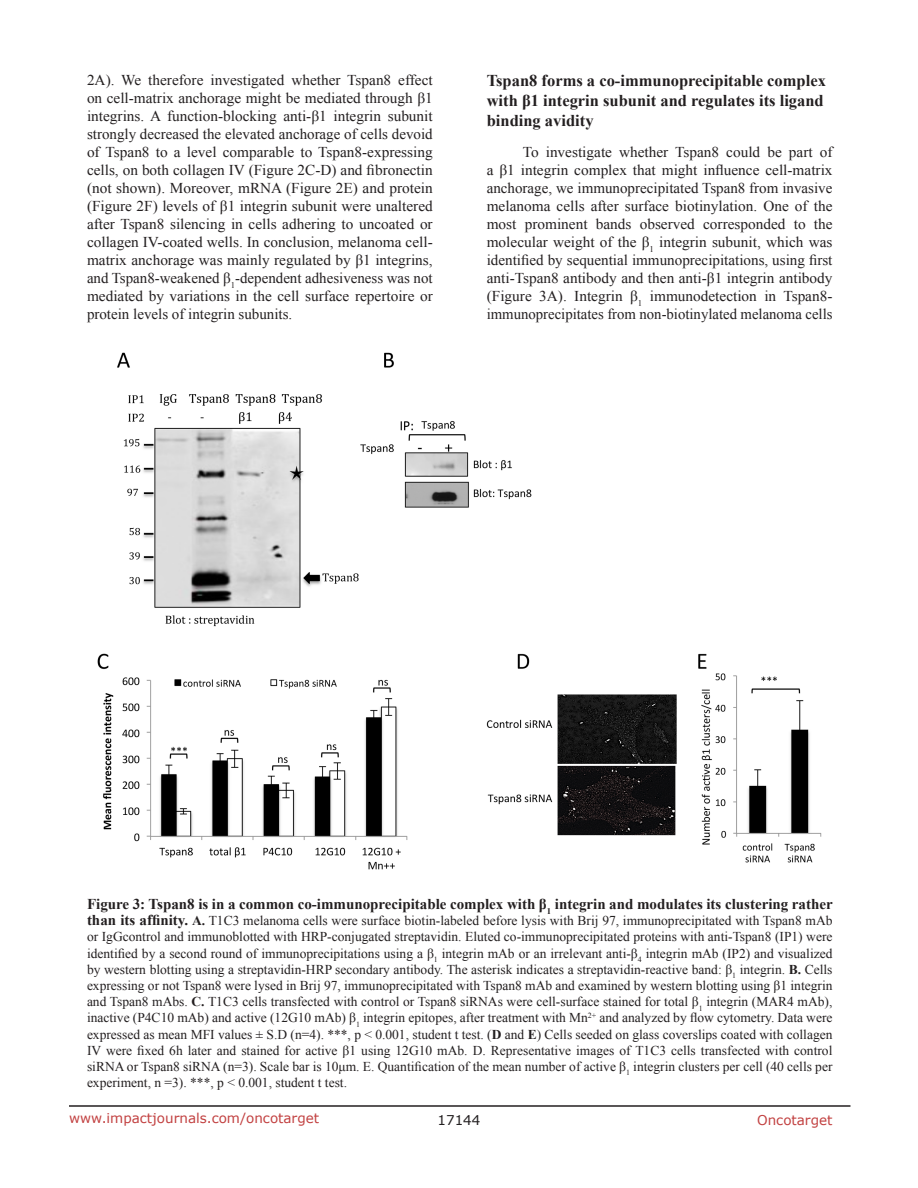
<style>
.page{position:relative;width:918px;height:1188px;background:#fff}
.page>*{position:absolute;margin:0;border:0;box-sizing:border-box;transform-origin:0 0}
.SubHeading{font:700 16.5px/19.8px "Times New Roman";color:#231f20}
.BodyText{font:15px/18px "Times New Roman";color:#231f20;text-align:justify}
.figuretext{font:700 15px "Times New Roman";color:#231f20}
.figuretext-2{font:13.5px/16.2px "Times New Roman";color:#231f20;text-align:justify}
.t1{font:13.5px "Verdana";color:#c24141}
.t2{font:13.5px "Verdana";color:#231f20}
.s1{font-weight:700;font-size:15px}
.s2{font-weight:700}
</style>
<div class="page">
<hr style="left:69px;top:1105px;width:781px;height:2px;background:#231f20">
<img style="left:97px;top:352px;width:725px;height:518px">
<p class="BodyText" style="left:87px;top:71px;width:347px">2A). We therefore investigated whether Tspan8 effect on cell-matrix anchorage might be mediated through β1 integrins. A function-blocking anti-β1 integrin subunit strongly decreased the elevated anchorage of cells devoid of Tspan8 to a level comparable to Tspan8-expressing cells, on both collagen IV (Figure 2C-D) and fibronectin (not shown). Moreover, mRNA (Figure 2E) and protein (Figure 2F) levels of β1 integrin subunit were unaltered after Tspan8 silencing in cells adhering to uncoated or collagen IV-coated wells. In conclusion, melanoma cell&shy;matrix anchorage was mainly regulated by β1 integrins, and Tspan8-weakened β<sub>1</sub>-dependent adhesiveness was not mediated by variations in the cell surface repertoire or protein levels of integrin subunits.</p>
<p class="SubHeading" style="left:487px;top:70px;width:341px">Tspan8 forms a co-immunoprecipitable complex with β1 integrin subunit and regulates its ligand binding avidity</p>
<p class="BodyText" style="left:487px;top:143px;width:347px;text-indent:36px">To investigate whether Tspan8 could be part of a β1 integrin complex that might influence cell-matrix anchorage, we immunoprecipitated Tspan8 from invasive melanoma cells after surface biotinylation. One of the most prominent bands observed corresponded to the molecular weight of the β<sub>1</sub> integrin subunit, which was identified by sequential immunoprecipitations, using first anti-Tspan8 antibody and then anti-β1 integrin antibody (Figure 3A). Integrin β<sub>1</sub> immunodetection in Tspan8- immunoprecipitates from non-biotinylated melanoma cells</p>
<p class="figuretext" style="left:87px;top:894px;width:747px">Figure 3: Tspan8 is in a common co-immunoprecipitable complex with β<sub>1</sub> integrin and modulates its clustering rather</p>
<p class="figuretext-2" style="left:87px;top:912px;width:747px"><span class="s1">than its affinity.</span> <span class="s2">A.</span> T1C3 melanoma cells were surface biotin-labeled before lysis with Brij 97, immunoprecipitated with Tspan8 mAb or IgGcontrol and immunoblotted with HRP-conjugated streptavidin. Eluted co-immunoprecipitated proteins with anti-Tspan8 (IP1) were identified by a second round of immunoprecipitations using a β<sub>1</sub> integrin mAb or an irrelevant anti-β<sub>4</sub> integrin mAb (IP2) and visualized by western blotting using a streptavidin-HRP secondary antibody. The asterisk indicates a streptavidin-reactive band: β<sub>1</sub> integrin. <span class="s2">B.</span> Cells expressing or not Tspan8 were lysed in Brij 97, immunoprecipitated with Tspan8 mAb and examined by western blotting using β1 integrin and Tspan8 mAbs. <span class="s2">C.</span> T1C3 cells transfected with control or Tspan8 siRNAs were cell-surface stained for total β<sub>1</sub> integrin (MAR4 mAb), inactive (P4C10 mAb) and active (12G10 mAb) β<sub>1</sub> integrin epitopes, after treatment with Mn<sup>2+</sup> and analyzed by flow cytometry. Data were expressed as mean MFI values ± S.D (n=4). ***, p &lt; 0.001, student t test. (<span class="s2">D</span> and <span class="s2">E</span>) Cells seeded on glass coverslips coated with collagen IV were fixed 6h later and stained for active β1 using 12G10 mAb. D. Representative images of T1C3 cells transfected with control siRNA or Tspan8 siRNA (n=3). Scale bar is 10μm. E. Quantification of the mean number of active β<sub>1</sub> integrin clusters per cell (40 cells per experiment, n =3). ***, p &lt; 0.001, student t test.</p>
<p class="t1" style="left:69px;top:1109px;width:252px">www.impactjournals.com/oncotarget</p>
<p class="t2" style="left:438px;top:1111px;width:44px">17144</p>
<p class="t1" style="left:757px;top:1111px;width:77px">Oncotarget</p>
</div>
